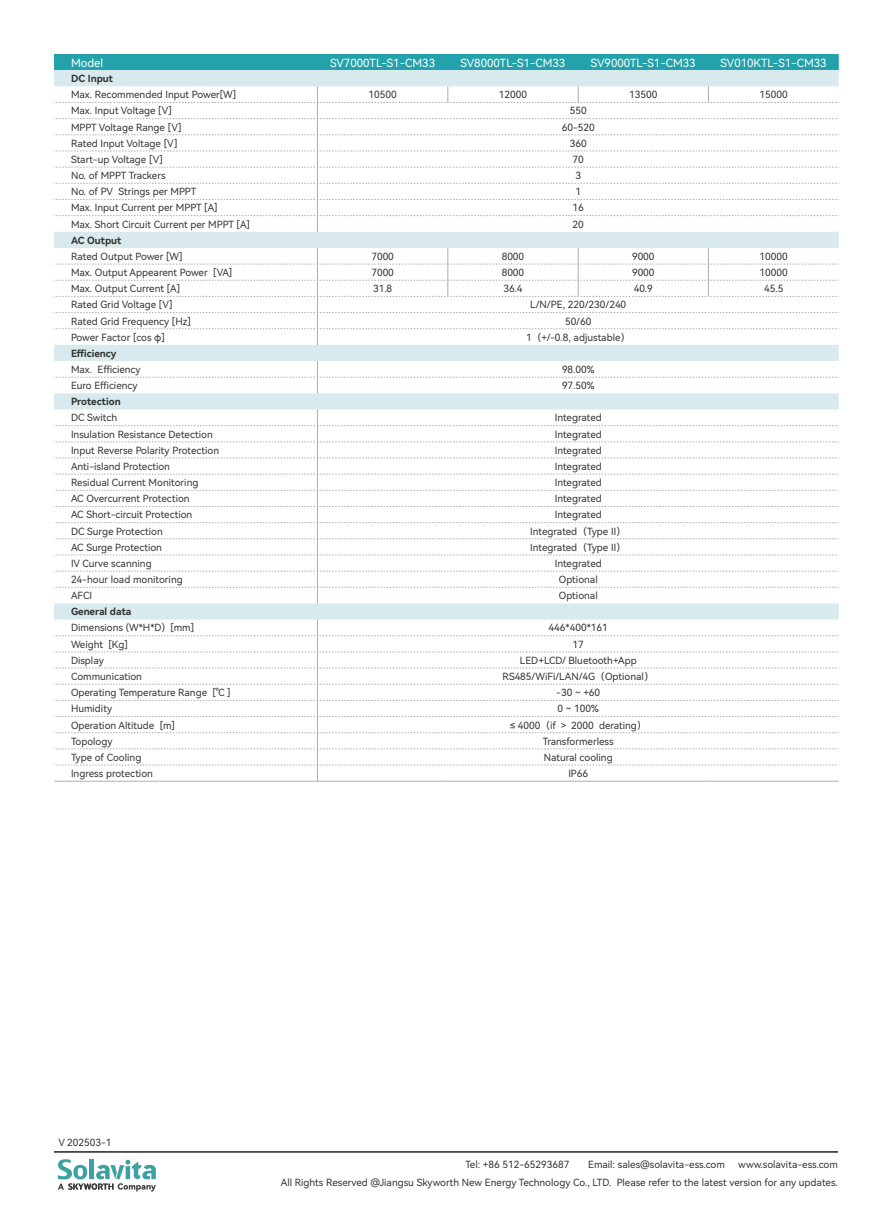
<style>
.page{position:relative;width:893px;height:1212px;background:#fff}
.page>*{position:absolute;margin:0;border:0;box-sizing:border-box;transform-origin:0 0}
.表格标题{font:11.25px "Harmony OS Sans SC";color:#fff}
.表格正文{font:9.9px "Harmony OS Sans SC";color:#323333}
.表格正文加粗{font:9.9px "Harmony OS Sans SC Bold";color:#323333}
</style>
<div class="page">
<hr style="left:54px;top:1151px;width:207px;height:1px;background:#231f20">
<hr style="left:261px;top:1151px;width:577px;height:1px;background:#231f20">
<svg style="left:58px;top:1159px;width:98px;height:32px"></svg>
<div style="left:54px;top:54px;width:785px;height:16px;background:#24a2ab"></div>
<div style="left:54px;top:70px;width:785px;height:178px;background:#d8eaed"></div>
<div style="left:54px;top:345px;width:785px;height:275px;background:#d8eaed"></div>
<svg style="left:54px;top:86px;width:785px;height:146px"></svg>
<svg style="left:54px;top:248px;width:785px;height:97px"></svg>
<svg style="left:54px;top:361px;width:785px;height:32px"></svg>
<svg style="left:54px;top:409px;width:785px;height:194px"></svg>
<svg style="left:54px;top:620px;width:785px;height:161px"></svg>
<hr style="left:54px;top:781px;width:263px;height:1px;background:#b0aeaf">
<hr style="left:317px;top:781px;width:131px;height:1px;background:#b0aeaf">
<hr style="left:448px;top:781px;width:130px;height:1px;background:#b0aeaf">
<hr style="left:578px;top:781px;width:130px;height:1px;background:#b0aeaf">
<hr style="left:708px;top:781px;width:131px;height:1px;background:#b0aeaf">
<p class="表格标题" style="left:71px;top:55px;width:34px">Model</p>
<p class="表格标题" style="left:330px;top:55px;width:106px">SV7000TL-S1-CM33</p>
<p class="表格标题" style="left:461px;top:55px;width:106px">SV8000TL-S1-CM33</p>
<p class="表格标题" style="left:591px;top:55px;width:106px">SV9000TL-S1-CM33</p>
<p class="表格标题" style="left:721px;top:55px;width:108px">SV010KTL-S1-CM33</p>
<p class="表格正文加粗" style="left:71px;top:72px;width:44px">DC Input</p>
<p class="表格正文" style="left:71px;top:88px;width:167px">Max. Recommended Input Power[W]</p>
<p class="表格正文" style="left:369px;top:88px;width:30px">10500</p>
<p class="表格正文" style="left:499px;top:88px;width:30px">12000</p>
<p class="表格正文" style="left:629px;top:88px;width:30px">13500</p>
<p class="表格正文" style="left:760px;top:88px;width:30px">15000</p>
<p class="表格正文" style="left:71px;top:104px;width:102px">Max. Input Voltage [V]</p>
<p class="表格正文" style="left:570px;top:104px;width:18px">550</p>
<p class="表格正文" style="left:71px;top:120px;width:112px">MPPT Voltage Range [V]</p>
<p class="表格正文" style="left:562px;top:120px;width:35px">60-520</p>
<p class="表格正文" style="left:71px;top:136px;width:108px">Rated Input Voltage [V]</p>
<p class="表格正文" style="left:570px;top:136px;width:18px">360</p>
<p class="表格正文" style="left:71px;top:152px;width:93px">Start-up Voltage [V]</p>
<p class="表格正文" style="left:573px;top:152px;width:13px">70</p>
<p class="表格正文" style="left:71px;top:169px;width:96px">No. of MPPT Trackers</p>
<p class="表格正文" style="left:575px;top:169px;width:7px">3</p>
<p class="表格正文" style="left:71px;top:185px;width:127px">No. of PV Strings per MPPT</p>
<p class="表格正文" style="left:575px;top:185px;width:7px">1</p>
<p class="表格正文" style="left:71px;top:201px;width:148px">Max. Input Current per MPPT [A]</p>
<p class="表格正文" style="left:573px;top:201px;width:13px">16</p>
<p class="表格正文" style="left:71px;top:217px;width:180px">Max. Short Circuit Current per MPPT [A]</p>
<p class="表格正文" style="left:573px;top:217px;width:13px">20</p>
<p class="表格正文加粗" style="left:71px;top:233px;width:52px">AC Output</p>
<p class="表格正文" style="left:71px;top:249px;width:113px">Rated Output Power [W]</p>
<p class="表格正文" style="left:371px;top:249px;width:24px">7000</p>
<p class="表格正文" style="left:502px;top:249px;width:24px">8000</p>
<p class="表格正文" style="left:632px;top:249px;width:24px">9000</p>
<p class="表格正文" style="left:760px;top:249px;width:30px">10000</p>
<p class="表格正文" style="left:71px;top:266px;width:163px">Max. Output Appearent Power [VA]</p>
<p class="表格正文" style="left:371px;top:266px;width:24px">7000</p>
<p class="表格正文" style="left:502px;top:266px;width:24px">8000</p>
<p class="表格正文" style="left:632px;top:266px;width:24px">9000</p>
<p class="表格正文" style="left:760px;top:266px;width:30px">10000</p>
<p class="表格正文" style="left:71px;top:282px;width:111px">Max. Output Current [A]</p>
<p class="表格正文" style="left:373px;top:282px;width:21px">31.8</p>
<p class="表格正文" style="left:503px;top:282px;width:21px">36.4</p>
<p class="表格正文" style="left:634px;top:282px;width:21px">40.9</p>
<p class="表格正文" style="left:764px;top:282px;width:21px">45.5</p>
<p class="表格正文" style="left:71px;top:298px;width:103px">Rated Grid Voltage [V]</p>
<p class="表格正文" style="left:530px;top:298px;width:98px">L/N/PE, 220/230/240</p>
<p class="表格正文" style="left:71px;top:314px;width:121px">Rated Grid Frequency [Hz]</p>
<p class="表格正文" style="left:565px;top:314px;width:28px">50/60</p>
<p class="表格正文" style="left:71px;top:330px;width:95px">Power Factor [cos φ]</p>
<p class="表格正文" style="left:526px;top:330px;width:106px">1（+/-0.8, adjustable）</p>
<p class="表格正文加粗" style="left:71px;top:346px;width:47px">Efficiency</p>
<p class="表格正文" style="left:71px;top:362px;width:71px">Max. Efficiency</p>
<p class="表格正文" style="left:562px;top:362px;width:34px">98.00%</p>
<p class="表格正文" style="left:71px;top:379px;width:68px">Euro Efficiency</p>
<p class="表格正文" style="left:562px;top:379px;width:34px">97.50%</p>
<p class="表格正文加粗" style="left:71px;top:395px;width:51px">Protection</p>
<p class="表格正文" style="left:71px;top:411px;width:48px">DC Switch</p>
<p class="表格正文" style="left:555px;top:411px;width:49px">Integrated</p>
<p class="表格正文" style="left:71px;top:427px;width:143px">Insulation Resistance Detection</p>
<p class="表格正文" style="left:555px;top:427px;width:49px">Integrated</p>
<p class="表格正文" style="left:71px;top:443px;width:150px">Input Reverse Polarity Protection</p>
<p class="表格正文" style="left:555px;top:443px;width:49px">Integrated</p>
<p class="表格正文" style="left:71px;top:459px;width:101px">Anti-island Protection</p>
<p class="表格正文" style="left:555px;top:459px;width:49px">Integrated</p>
<p class="表格正文" style="left:71px;top:476px;width:129px">Residual Current Monitoring</p>
<p class="表格正文" style="left:555px;top:476px;width:49px">Integrated</p>
<p class="表格正文" style="left:71px;top:492px;width:120px">AC Overcurrent Protection</p>
<p class="表格正文" style="left:555px;top:492px;width:49px">Integrated</p>
<p class="表格正文" style="left:71px;top:508px;width:123px">AC Short-circuit Protection</p>
<p class="表格正文" style="left:555px;top:508px;width:49px">Integrated</p>
<p class="表格正文" style="left:71px;top:524px;width:93px">DC Surge Protection</p>
<p class="表格正文" style="left:530px;top:524px;width:97px">Integrated（Type Ⅱ）</p>
<p class="表格正文" style="left:71px;top:540px;width:93px">AC Surge Protection</p>
<p class="表格正文" style="left:530px;top:540px;width:97px">Integrated（Type Ⅱ）</p>
<p class="表格正文" style="left:71px;top:556px;width:82px">IV Curve scanning</p>
<p class="表格正文" style="left:555px;top:556px;width:49px">Integrated</p>
<p class="表格正文" style="left:71px;top:573px;width:113px">24-hour load monitoring</p>
<p class="表格正文" style="left:559px;top:573px;width:40px">Optional</p>
<p class="表格正文" style="left:71px;top:589px;width:23px">AFCI</p>
<p class="表格正文" style="left:559px;top:589px;width:40px">Optional</p>
<p class="表格正文加粗" style="left:71px;top:605px;width:62px">General data</p>
<p class="表格正文" style="left:71px;top:621px;width:125px">Dimensions (W*H*D) [mm]</p>
<p class="表格正文" style="left:549px;top:621px;width:61px">446*400*161</p>
<p class="表格正文" style="left:71px;top:637px;width:58px">Weight [Kg]</p>
<p class="表格正文" style="left:573px;top:637px;width:13px">17</p>
<p class="表格正文" style="left:71px;top:653px;width:34px">Display</p>
<p class="表格正文" style="left:520px;top:653px;width:118px">LED+LCD/ Bluetooth+App</p>
<p class="表格正文" style="left:71px;top:669px;width:73px">Communication</p>
<p class="表格正文" style="left:503px;top:669px;width:153px">RS485/WiFi/LAN/4G（Optional）</p>
<p class="表格正文" style="left:71px;top:686px;width:161px">Operating Temperature Range [℃ ]</p>
<p class="表格正文" style="left:556px;top:686px;width:46px">-30 ~ +60</p>
<p class="表格正文" style="left:71px;top:702px;width:43px">Humidity</p>
<p class="表格正文" style="left:558px;top:702px;width:43px">0 ~ 100%</p>
<p class="表格正文" style="left:71px;top:718px;width:105px">Operation Altitude [m]</p>
<p class="表格正文" style="left:510px;top:718px;width:139px">≤ 4000（if ＞ 2000 derating）</p>
<p class="表格正文" style="left:71px;top:734px;width:43px">Topology</p>
<p class="表格正文" style="left:543px;top:734px;width:72px">Transformerless</p>
<p class="表格正文" style="left:71px;top:750px;width:72px">Type of Cooling</p>
<p class="表格正文" style="left:544px;top:750px;width:70px">Natural cooling</p>
<p class="表格正文" style="left:71px;top:766px;width:83px">Ingress protection</p>
<p class="表格正文" style="left:568px;top:766px;width:21px">IP66</p>
<p class="表格正文" style="left:58px;top:1135px;width:55px">V 202503-1</p>
<p class="表格正文" style="left:465px;top:1157px;width:106px">Tel: +86 512-65293687</p>
<p class="表格正文" style="left:588px;top:1157px;width:138px">Email: sales@solavita-ess.com</p>
<p class="表格正文" style="left:738px;top:1157px;width:101px">www.solavita-ess.com</p>
<p class="表格正文" style="left:281px;top:1175px;width:559px">All Rights Reserved @Jiangsu Skyworth New Energy Technology Co., LTD. Please refer to the latest version for any updates.</p>
</div>
